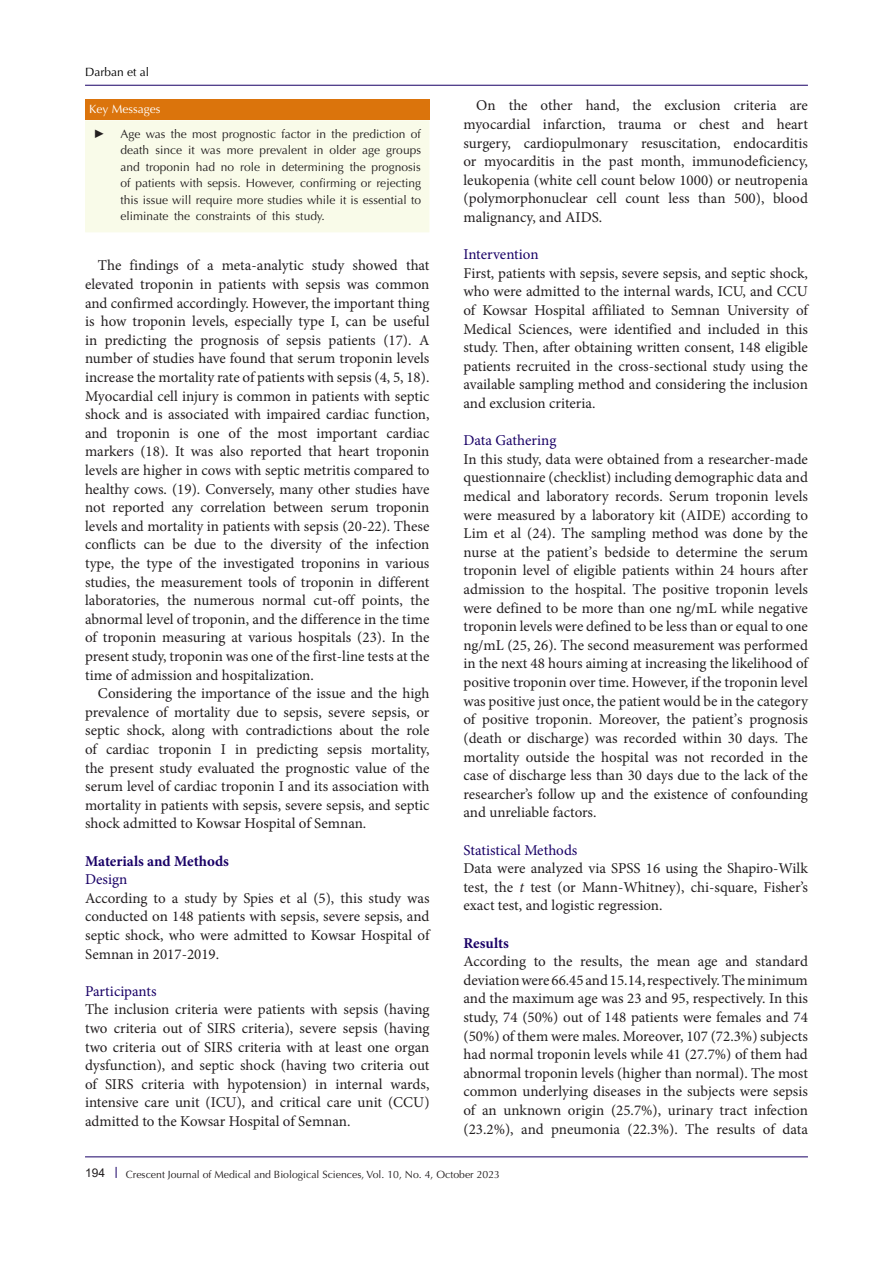
<style>
.page{position:relative;width:893px;height:1263px;background:#fff}
.page>*{position:absolute;margin:0;border:0;box-sizing:border-box;transform-origin:0 0}
.t1{font:15px/18.6px "Minion Pro";color:#231f20;text-align:justify}
.t2{font:15px "Minion Pro";color:#190066}
.t3{font:700 15px "Minion Pro";color:#190066}
.t4{font:12px/16.5px "Optima LT Std";color:#231f20;text-align:justify}
.t5{font:12px "Optima LT Std";color:#fff}
.t6{font:12px "Optima LT Std";color:#000001}
.t7{font:12px "Arial";color:#231f20}
.t8{font:12px "Times New Roman";color:#231f20}
.t9{font:10.5px "Optima LT Std";color:#231f20}
.s1{font-style:italic}
</style>
<div class="page">
<hr style="left:85px;top:1156px;width:723px;height:1px;background:#190066">
<hr style="left:85px;top:85px;width:723px;height:1px;background:#190066">
<div style="left:85px;top:120px;width:344px;height:112px;background:#f9fbe9"></div>
<div style="left:85px;top:99px;width:344px;height:21px;background:#db740c"></div>
<p class="t6" style="left:85px;top:65px;width:66px">Darban et al</p>
<p class="t5" style="left:89px;top:102px;width:73px">Key Messages</p>
<p class="t8" style="left:94px;top:125px;width:13px">►</p>
<p class="t4" style="left:121px;top:125px;width:302px">Age was the most prognostic factor in the prediction of death since it was more prevalent in older age groups and troponin had no role in determining the prognosis of patients with sepsis. However, confirming or rejecting this issue will require more studies while it is essential to eliminate the constraints of this study.</p>
<p class="t1" style="left:85px;top:256px;width:346px;text-indent:13px">The findings of a meta-analytic study showed that elevated troponin in patients with sepsis was common and confirmed accordingly. However, the important thing is how troponin levels, especially type I, can be useful in predicting the prognosis of sepsis patients (17). A number of studies have found that serum troponin levels increase the mortality rate of patients with sepsis (4, 5, 18).<br>Myocardial cell injury is common in patients with septic shock and is associated with impaired cardiac function, and troponin is one of the most important cardiac markers (18). It was also reported that heart troponin levels are higher in cows with septic metritis compared to healthy cows. (19). Conversely, many other studies have not reported any correlation between serum troponin levels and mortality in patients with sepsis (20-22). These conflicts can be due to the diversity of the infection type, the type of the investigated troponins in various studies, the measurement tools of troponin in different laboratories, the numerous normal cut-off points, the abnormal level of troponin, and the difference in the time of troponin measuring at various hospitals (23). In the present study, troponin was one of the first-line tests at the time of admission and hospitalization.</p>
<p class="t1" style="left:85px;top:684px;width:346px;text-indent:13px">Considering the importance of the issue and the high prevalence of mortality due to sepsis, severe sepsis, or septic shock, along with contradictions about the role of cardiac troponin I in predicting sepsis mortality, the present study evaluated the prognostic value of the serum level of cardiac troponin I and its association with mortality in patients with sepsis, severe sepsis, and septic shock admitted to Kowsar Hospital of Semnan.</p>
<p class="t3" style="left:85px;top:850px;width:145px">Materials and Methods</p>
<p class="t2" style="left:85px;top:869px;width:44px">Design</p>
<p class="t1" style="left:85px;top:889px;width:346px">According to a study by Spies et al (5), this study was conducted on 148 patients with sepsis, severe sepsis, and septic shock, who were admitted to Kowsar Hospital of Semnan in 2017-2019.</p>
<p class="t2" style="left:85px;top:981px;width:73px">Participants</p>
<p class="t1" style="left:85px;top:1000px;width:346px">The inclusion criteria were patients with sepsis (having two criteria out of SIRS criteria), severe sepsis (having two criteria out of SIRS criteria with at least one organ dysfunction), and septic shock (having two criteria out of SIRS criteria with hypotension) in internal wards, intensive care unit (ICU), and critical care unit (CCU) admitted to the Kowsar Hospital of Semnan.</p>
<p class="t1" style="left:463px;top:96px;width:346px;text-indent:13px">On the other hand, the exclusion criteria are myocardial infarction, trauma or chest and heart surgery, cardiopulmonary resuscitation, endocarditis or myocarditis in the past month, immunodeficiency, leukopenia (white cell count below 1000) or neutropenia (polymorphonuclear cell count less than 500), blood malignancy, and AIDS.</p>
<p class="t2" style="left:463px;top:244px;width:77px">Intervention</p>
<p class="t1" style="left:463px;top:264px;width:346px">First, patients with sepsis, severe sepsis, and septic shock, who were admitted to the internal wards, ICU, and CCU of Kowsar Hospital affiliated to Semnan University of Medical Sciences, were identified and included in this study. Then, after obtaining written consent, 148 eligible patients recruited in the cross-sectional study using the available sampling method and considering the inclusion and exclusion criteria.</p>
<p class="t2" style="left:463px;top:430px;width:94px">Data Gathering</p>
<p class="t1" style="left:463px;top:450px;width:346px">In this study, data were obtained from a researcher-made questionnaire (checklist) including demographic data and medical and laboratory records. Serum troponin levels were measured by a laboratory kit (AIDE) according to Lim et al (24). The sampling method was done by the nurse at the patient’s bedside to determine the serum troponin level of eligible patients within 24 hours after admission to the hospital. The positive troponin levels were defined to be more than one ng/mL while negative troponin levels were defined to be less than or equal to one ng/mL (25, 26). The second measurement was performed in the next 48 hours aiming at increasing the likelihood of positive troponin over time. However, if the troponin level was positive just once, the patient would be in the category of positive troponin. Moreover, the patient’s prognosis (death or discharge) was recorded within 30 days. The mortality outside the hospital was not recorded in the case of discharge less than 30 days due to the lack of the researcher’s follow up and the existence of confounding and unreliable factors.</p>
<p class="t2" style="left:463px;top:840px;width:115px">Statistical Methods</p>
<p class="t1" style="left:463px;top:859px;width:346px">Data were analyzed via SPSS 16 using the Shapiro-Wilk test, the <span class="s1">t</span> test (or Mann-Whitney), chi-square, Fisher’s exact test, and logistic regression.</p>
<p class="t3" style="left:463px;top:932px;width:47px">Results</p>
<p class="t1" style="left:463px;top:952px;width:346px">According to the results, the mean age and standard deviation were 66.45 and 15.14, respectively.The minimum and the maximum age was 23 and 95, respectively. In this study, 74 (50%) out of 148 patients were females and 74 (50%) of them were males. Moreover, 107 (72.3%) subjects had normal troponin levels while 41 (27.7%) of them had abnormal troponin levels (higher than normal). The most common underlying diseases in the subjects were sepsis of an unknown origin (25.7%), urinary tract infection (23.2%), and pneumonia (22.3%). The results of data</p>
<p class="t7" style="left:85px;top:1164px;width:22px">194</p>
<p class="t9" style="left:126px;top:1168px;width:376px">Crescent Journal of Medical and Biological Sciences, Vol. 10, No. 4, October 2023</p>
</div>
